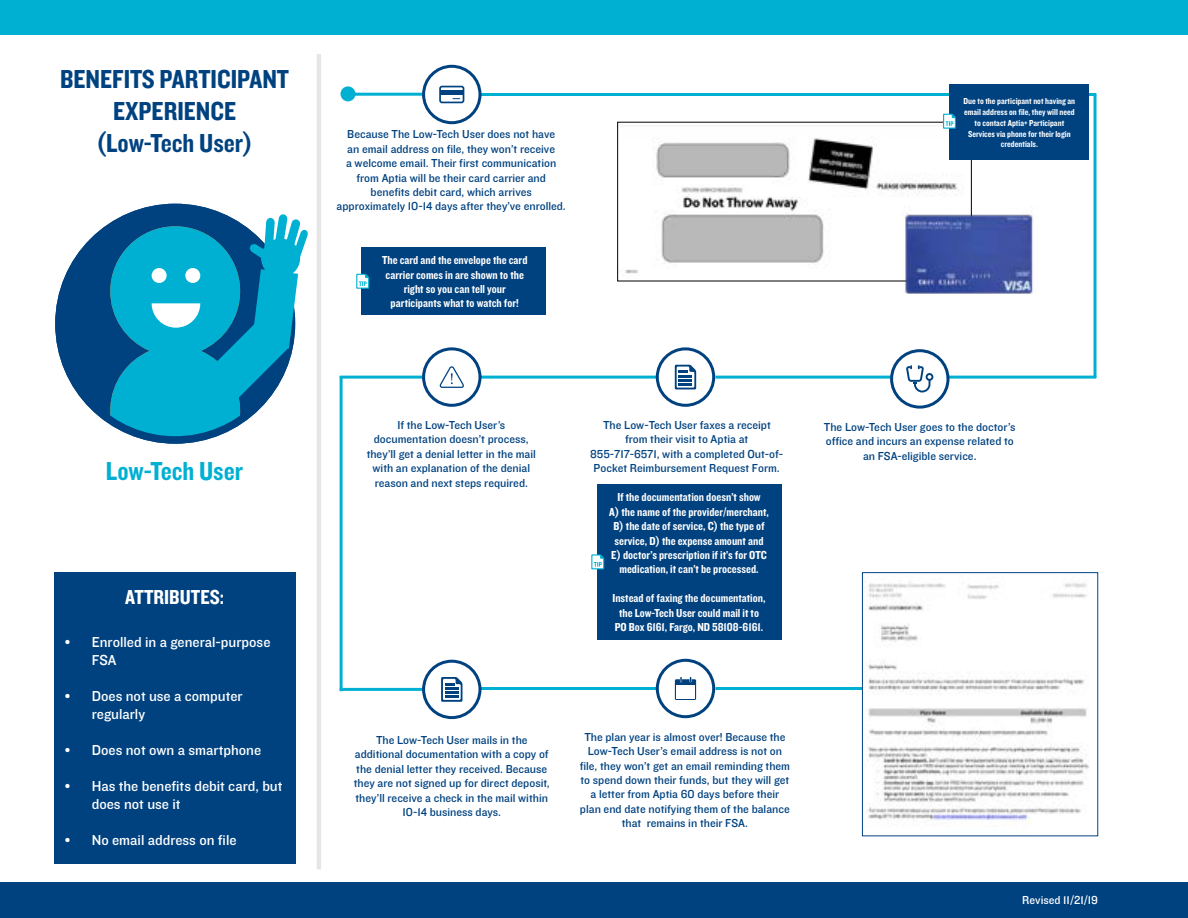
<style>
.page{position:relative;width:1188px;height:918px;background:#fff}
.page>*{position:absolute;margin:0;border:0;box-sizing:border-box;transform-origin:0 0}
.t1{font:27px/32.4px "Knockout 50 Welterweight";color:#004280;text-align:center}
.t2{font:27px "Knockout 50 Welterweight";color:#00b0d3}
.t3{font:21px "Knockout 50 Welterweight";color:#fff}
.t4{font:15px/18px "Knockout 31 Junior Middlewt";color:#fff}
.t5{font:12px/14.4px "Knockout 31 Junior Middlewt";color:#004280;text-align:center}
.t6{font:12px/14.4px "Knockout 50 Welterweight";color:#fff;text-align:center}
.t7{font:12px "Knockout 31 Junior Middlewt";color:#fff}
.t8{font:9px/10.8px "Knockout 50 Welterweight";color:#fff;text-align:center}
</style>
<div class="page">
<hr style="left:317px;top:54px;width:4px;height:815px;background:#e6e6e6">
<div style="left:54px;top:572px;width:241px;height:292px;background:#004280"></div>
<div style="left:597px;top:484px;width:184px;height:156px;background:#004280"></div>
<svg style="left:591px;top:554px;width:13px;height:16px"></svg>
<div style="left:362px;top:248px;width:184px;height:67px;background:#004280"></div>
<svg style="left:356px;top:274px;width:13px;height:15px"></svg>
<hr style="left:481px;top:93px;width:615px;height:3px;background:#00b0d3">
<hr style="left:481px;top:376px;width:175px;height:3px;background:#00b0d3">
<hr style="left:481px;top:687px;width:175px;height:3px;background:#00b0d3">
<hr style="left:340px;top:376px;width:84px;height:3px;background:#00b0d3">
<hr style="left:340px;top:688px;width:84px;height:3px;background:#00b0d3">
<hr style="left:947px;top:376px;width:149px;height:3px;background:#00b0d3">
<hr style="left:716px;top:376px;width:177px;height:3px;background:#00b0d3">
<hr style="left:716px;top:687px;width:177px;height:3px;background:#00b0d3">
<hr style="left:343px;top:93px;width:81px;height:3px;background:#00b0d3">
<hr style="left:1094px;top:94px;width:2px;height:284px;background:#00b0d3">
<hr style="left:340px;top:376px;width:3px;height:315px;background:#00b0d3">
<img style="left:625px;top:129px;width:337px;height:145px">
<img style="left:902px;top:207px;width:131px;height:87px">
<div style="left:422px;top:65px;width:60px;height:59px;border:3px solid #004280;border-radius:50%"></div>
<svg style="left:440px;top:87px;width:24px;height:15px"></svg>
<div style="left:439px;top:86px;width:25px;height:17px;border:2px solid #004280;border-radius:2px"></div>
<hr style="left:441px;top:90px;width:22px;height:4px;background:#004280">
<img style="left:864px;top:582px;width:225px;height:242px">
<div style="left:862px;top:572px;width:236px;height:264px;border:1px solid #004280"></div>
<div style="left:422px;top:660px;width:60px;height:59px;border:3px solid #004280;border-radius:50%"></div>
<svg style="left:441px;top:677px;width:21px;height:25px"></svg>
<div style="left:656px;top:347px;width:59px;height:60px;border:3px solid #004280;border-radius:50%"></div>
<svg style="left:675px;top:365px;width:21px;height:25px"></svg>
<div style="left:656px;top:659px;width:59px;height:59px;border:3px solid #004280;border-radius:50%"></div>
<div style="left:422px;top:347px;width:60px;height:60px;border:3px solid #004280;border-radius:50%"></div>
<svg style="left:439px;top:366px;width:25px;height:22px"></svg>
<svg style="left:675px;top:677px;width:21px;height:23px"></svg>
<div style="left:676px;top:686px;width:19px;height:13px;background:#fff"></div>
<svg style="left:906px;top:365px;width:25px;height:27px"></svg>
<div style="left:890px;top:349px;width:60px;height:60px;border:3px solid #004280;border-radius:50%"></div>
<div style="left:0;top:0;width:1188px;height:34px;background:#00b0d3"></div>
<div style="left:0;top:882px;width:1188px;height:36px;background:#004280"></div>
<div style="left:340px;top:86px;width:16px;height:15px;background:#00b0d3;border-radius:50%"></div>
<div style="left:59px;top:207px;width:232px;height:233px;background:#004280;border-radius:50%"></div>
<div style="left:55px;top:204px;width:240px;height:240px;border:8px solid #004280;border-radius:50%"></div>
<svg style="left:110px;top:214px;width:198px;height:226px"></svg>
<div style="left:950px;top:84px;width:139px;height:76px;background:#004280"></div>
<svg style="left:943px;top:114px;width:13px;height:15px"></svg>
<h1 class="t1" style="left:60px;top:61px;width:231px">BENEFITS PARTICIPANT<br>EXPERIENCE<br>(Low-Tech User)</h1>
<h1 class="t2" style="left:106px;top:454px;width:139px">Low-Tech User</h1>
<h2 class="t3" style="left:125px;top:583px;width:100px">ATTRIBUTES:</h2>
<p class="t4" style="left:92px;top:633px;width:180px;text-indent:-27px">• Enrolled in a general-purpose<br>FSA</p>
<p class="t4" style="left:92px;top:687px;width:152px;text-indent:-27px">• Does not use a computer regularly</p>
<p class="t4" style="left:65px;top:741px;width:198px">• Does not own a smartphone</p>
<p class="t4" style="left:92px;top:777px;width:192px;text-indent:-27px">• Has the benefits debit card, but does not use it</p>
<p class="t4" style="left:65px;top:831px;width:173px">• No email address on file</p>
<p class="t5" style="left:337px;top:127px;width:231px">Because The Low-Tech User does not have<br>an email address on file, they won’t receive<br>a welcome email. Their first communication from Aptia will be their card carrier and benefits debit card, which arrives approximately 10-14 days after they’ve enrolled.</p>
<p class="t6" style="left:382px;top:253px;width:147px">The card and the envelope the card carrier comes in are shown to the right so you can tell your participants what to watch for!</p>
<p class="t8" style="left:964px;top:96px;width:113px">Due to the participant not having an email address on file, they will need to contact Aptia+ Participant<br>Services via phone for their login credentials.</p>
<p class="t5" style="left:367px;top:417px;width:171px">If the Low-Tech User’s documentation doesn’t process, they’ll get a denial letter in the mail with an explanation of the denial reason and next steps required.</p>
<p class="t5" style="left:824px;top:419px;width:193px">The Low-Tech User goes to the doctor’s office and incurs an expense related to an FSA-eligible service.</p>
<p class="t5" style="left:590px;top:417px;width:195px">The Low-Tech User faxes a receipt from their visit to Aptia at 855-717-6571, with a completed Out-of-Pocket Reimbursement Request Form.</p>
<p class="t6" style="left:609px;top:490px;width:161px">If the documentation doesn’t show<br>A) the name of the provider/merchant, B) the date of service, C) the type of service, D) the expense amount and E) doctor’s prescription if it’s for OTC medication, it can’t be processed.</p>
<p class="t6" style="left:612px;top:591px;width:155px">Instead of faxing the documentation, the Low-Tech User could mail it to<br>PO Box 6161, Fargo, ND 58108-6161.</p>
<p class="t5" style="left:354px;top:732px;width:197px">The Low-Tech User mails in the additional documentation with a copy of the denial letter they received. Because they are not signed up for direct deposit, they’ll receive a check in the mail within 10-14 business days.</p>
<p class="t5" style="left:580px;top:729px;width:212px">The plan year is almost over! Because the Low-Tech User’s email address is not on file, they won’t get an email reminding them to spend down their funds, but they will get a letter from Aptia 60 days before their plan end date notifying them of the balance that remains in their FSA.</p>
<p class="t7" style="left:1022px;top:891px;width:77px">Revised 11/21/19</p>
</div>
